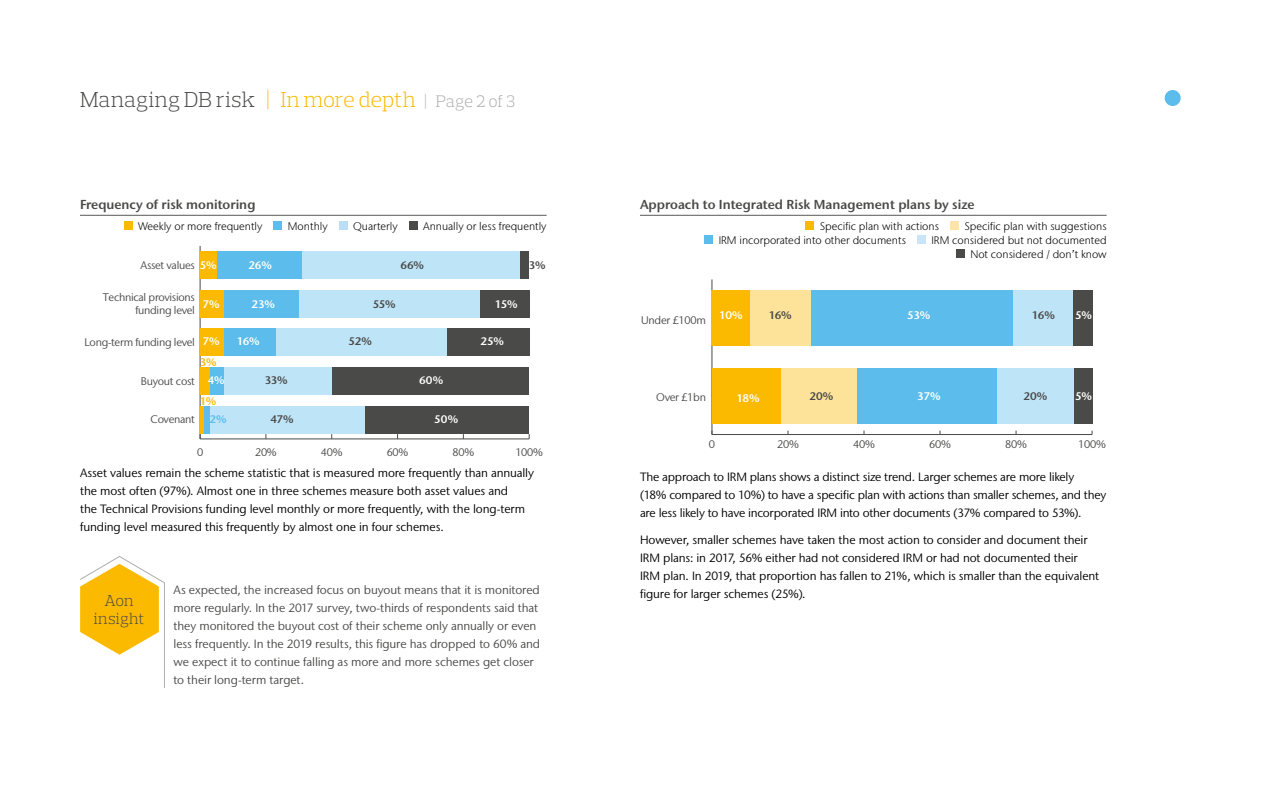
<style>
.page{position:relative;width:1280px;height:800px;background:#fff}
.page>*{position:absolute;margin:0;border:0;box-sizing:border-box;transform-origin:0 0}
.t1{font:300 22px "Prelo Slab";letter-spacing:.005em;color:#4a4a49}
.Body_Copy_8_5_13{font:300 16px/18px "Prelo Slab";letter-spacing:.01em;color:#4a4a49;text-align:center}
.Headline{font:600 13px "Stone Sans IIITC Std";color:#4a4a49}
.Body_Copy_8_5_13-2{font:12px/18px "Stone Sans IIITC Std";letter-spacing:-.01em;color:#000}
.Body_Copy_8_5_13-3{font:12px/18px "Stone Sans IIITC Std";letter-spacing:-.005em;color:#4a4a49}
.Graph_Key{font:300 11px "Stone Sans IIITC Std";color:#000}
.t2{font:11px/13.2px "Stone Sans IIITC Pro";letter-spacing:-.025em;color:#4a4a49;text-align:right}
.t3{font:600 11px/21px "Stone Sans IIITC Std";letter-spacing:-.035em;color:#fff}
.t4{font:600 11px "Stone Sans IIITC Std";letter-spacing:-.04em;color:#4a4a49}
.t5{font:600 11px/18px "Stone Sans IIITC Std";color:#fbba00}
.s1{color:#fbba00}
.s2{font-size:17px;color:#adadad}
.s3{font-family:"Stone Sans IIITC Std";font-weight:600;color:#fff}
.s4{color:#5cbceb}
</style>
<div class="page">
<hr style="left:80px;top:215px;width:467px;height:1px;background:#595959">
<div style="left:124px;top:221px;width:9px;height:9px;background:#fbba00"></div>
<div style="left:273px;top:221px;width:9px;height:9px;background:#5cbceb"></div>
<div style="left:339px;top:221px;width:9px;height:9px;background:#bbdef7"></div>
<div style="left:409px;top:221px;width:9px;height:9px;background:#4a4a49"></div>
<hr style="left:640px;top:215px;width:467px;height:1px;background:#595959">
<div style="left:805px;top:221px;width:9px;height:9px;background:#fbba00"></div>
<div style="left:950px;top:221px;width:9px;height:9px;background:#ffe3ab"></div>
<div style="left:704px;top:235px;width:9px;height:9px;background:#5cbceb"></div>
<div style="left:917px;top:235px;width:9px;height:9px;background:#cae5f9"></div>
<div style="left:956px;top:249px;width:9px;height:9px;background:#4a4a49"></div>
<svg style="left:80px;top:556px;width:85px;height:132px"></svg>
<div style="left:1165px;top:91px;width:15px;height:14px;background:#5cbceb;border-radius:50%"></div>
<div style="left:1165px;top:90px;width:16px;height:16px;border:2px solid #5cbceb;border-radius:50%"></div>
<hr style="left:200px;top:439px;width:329px;height:1px;background:#4a4a49">
<hr style="left:200px;top:246px;width:1px;height:193px;background:#4a4a49">
<div style="left:365px;top:406px;width:164px;height:28px;background:#4a4a49"></div>
<div style="left:332px;top:367px;width:197px;height:28px;background:#4a4a49"></div>
<div style="left:447px;top:329px;width:82px;height:27px;background:#4a4a49"></div>
<div style="left:480px;top:290px;width:49px;height:28px;background:#4a4a49"></div>
<div style="left:519px;top:251px;width:10px;height:28px;background:#4a4a49"></div>
<div style="left:210px;top:406px;width:155px;height:28px;background:#bee4f7"></div>
<div style="left:223px;top:367px;width:109px;height:28px;background:#bee4f7"></div>
<div style="left:276px;top:329px;width:171px;height:27px;background:#bee4f7"></div>
<div style="left:299px;top:290px;width:181px;height:28px;background:#bee4f7"></div>
<div style="left:302px;top:251px;width:217px;height:28px;background:#bee4f7"></div>
<div style="left:203px;top:406px;width:7px;height:28px;background:#5cbceb"></div>
<div style="left:210px;top:367px;width:13px;height:28px;background:#5cbceb"></div>
<div style="left:223px;top:329px;width:53px;height:27px;background:#5cbceb"></div>
<div style="left:223px;top:290px;width:76px;height:28px;background:#5cbceb"></div>
<div style="left:217px;top:251px;width:85px;height:28px;background:#5cbceb"></div>
<hr style="left:200px;top:406px;width:3px;height:28px;background:#fbba00">
<div style="left:200px;top:367px;width:10px;height:28px;background:#fbba00"></div>
<div style="left:200px;top:329px;width:23px;height:27px;background:#fbba00"></div>
<div style="left:200px;top:290px;width:23px;height:28px;background:#fbba00"></div>
<div style="left:200px;top:251px;width:17px;height:28px;background:#fbba00"></div>
<hr style="left:712px;top:434px;width:380px;height:1px;background:#4a4a49">
<hr style="left:712px;top:279px;width:1px;height:156px;background:#4a4a49">
<div style="left:1073px;top:290px;width:19px;height:56px;background:#4a4a49"></div>
<div style="left:1073px;top:368px;width:19px;height:56px;background:#4a4a49"></div>
<div style="left:997px;top:368px;width:76px;height:56px;background:#bee4f7"></div>
<div style="left:1012px;top:290px;width:61px;height:56px;background:#bee4f7"></div>
<div style="left:856px;top:368px;width:141px;height:56px;background:#5cbceb"></div>
<div style="left:811px;top:290px;width:201px;height:56px;background:#5cbceb"></div>
<div style="left:780px;top:368px;width:76px;height:56px;background:#fde399"></div>
<div style="left:750px;top:290px;width:61px;height:56px;background:#fde399"></div>
<div style="left:712px;top:368px;width:68px;height:56px;background:#fbba00"></div>
<div style="left:712px;top:290px;width:38px;height:56px;background:#fbba00"></div>
<p class="t1" style="left:80px;top:86px;width:437px">Managing DB risk <span class="s1">| In more depth</span> <span class="s2">| Page 2 of 3</span></p>
<p class="Headline" style="left:80px;top:197px;width:177px">Frequency of risk monitoring</p>
<p class="Graph_Key" style="left:138px;top:220px;width:126px">Weekly or more frequently</p>
<p class="Graph_Key" style="left:288px;top:220px;width:41px">Monthly</p>
<p class="Graph_Key" style="left:353px;top:220px;width:46px">Quarterly</p>
<p class="Graph_Key" style="left:423px;top:220px;width:125px">Annually or less frequently</p>
<p class="t2" style="left:141px;top:258px;width:78px">Asset values <span class="s3">5%</span></p>
<p class="t3" style="left:248px;top:255px;width:25px">26%</p>
<p class="t4" style="left:400px;top:259px;width:25px">66%</p>
<p class="t4" style="left:529px;top:259px;width:18px">3%</p>
<p class="t3" style="left:203px;top:294px;width:19px">7%</p>
<p class="t3" style="left:200px;top:331px;width:22px">7%<br><span class="s1">3%</span></p>
<p class="t5" style="left:210px;top:392px;width:19px;text-indent:-10px">1%<br><span class="s4">2%</span></p>
<p class="t2" style="left:103px;top:290px;width:94px">Technical provisions funding level</p>
<p class="t3" style="left:252px;top:294px;width:25px">23%</p>
<p class="t3" style="left:237px;top:331px;width:24px">16%</p>
<p class="t4" style="left:349px;top:335px;width:25px">52%</p>
<p class="t3" style="left:480px;top:331px;width:25px">25%</p>
<p class="t4" style="left:373px;top:298px;width:25px">55%</p>
<p class="t3" style="left:495px;top:294px;width:24px">15%</p>
<p class="t2" style="left:85px;top:336px;width:112px">Long-term funding level</p>
<p class="t3" style="left:208px;top:370px;width:18px">4%</p>
<p class="t4" style="left:265px;top:374px;width:25px">33%</p>
<p class="t3" style="left:419px;top:370px;width:26px">60%</p>
<p class="t2" style="left:141px;top:374px;width:55px">Buyout cost</p>
<p class="t4" style="left:271px;top:413px;width:25px">47%</p>
<p class="t3" style="left:434px;top:409px;width:25px">50%</p>
<p class="t2" style="left:151px;top:413px;width:46px">Covenant</p>
<p class="t2" style="left:197px;top:445px;width:8px">0</p>
<p class="t2" style="left:255px;top:445px;width:23px">20%</p>
<p class="t2" style="left:321px;top:445px;width:23px">40%</p>
<p class="t2" style="left:387px;top:445px;width:23px">60%</p>
<p class="t2" style="left:453px;top:445px;width:23px">80%</p>
<p class="t2" style="left:515px;top:445px;width:29px">100%</p>
<p class="Headline" style="left:640px;top:197px;width:336px">Approach to Integrated Risk Management plans by size</p>
<p class="Graph_Key" style="left:820px;top:220px;width:121px">Specific plan with actions</p>
<p class="Graph_Key" style="left:964px;top:220px;width:144px">Specific plan with suggestions</p>
<p class="Graph_Key" style="left:719px;top:234px;width:189px">IRM incorporated into other documents</p>
<p class="Graph_Key" style="left:931px;top:234px;width:177px">IRM considered but not documented</p>
<p class="Graph_Key" style="left:970px;top:248px;width:138px">Not considered / don’t know</p>
<p class="t2" style="left:641px;top:313px;width:103px">Under £100m <sup>10%</sup></p>
<p class="t4" style="left:769px;top:309px;width:25px">16%</p>
<p class="t3" style="left:907px;top:305px;width:25px">53%</p>
<p class="t4" style="left:1032px;top:309px;width:25px">16%</p>
<p class="t3" style="left:1075px;top:305px;width:18px">5%</p>
<p class="t2" style="left:656px;top:391px;width:51px">Over £1bn</p>
<p class="t4" style="left:809px;top:389px;width:26px">20%</p>
<p class="t3" style="left:917px;top:385px;width:25px">37%</p>
<p class="t4" style="left:1023px;top:389px;width:26px">20%</p>
<p class="t3" style="left:737px;top:387px;width:25px">18%</p>
<p class="t3" style="left:1075px;top:385px;width:18px">5%</p>
<p class="t2" style="left:709px;top:437px;width:8px">0</p>
<p class="t2" style="left:777px;top:437px;width:23px">20%</p>
<p class="t2" style="left:853px;top:437px;width:23px">40%</p>
<p class="t2" style="left:929px;top:437px;width:23px">60%</p>
<p class="t2" style="left:1005px;top:437px;width:23px">80%</p>
<p class="t2" style="left:1078px;top:437px;width:29px">100%</p>
<p class="Body_Copy_8_5_13-2" style="left:80px;top:464px;width:456px">Asset values remain the scheme statistic that is measured more frequently than annually the most often (97%). Almost one in three schemes measure both asset values and<br>the Technical Provisions funding level monthly or more frequently, with the long-term funding level measured this frequently by almost one in four schemes.</p>
<p class="Body_Copy_8_5_13-2" style="left:640px;top:468px;width:468px">The approach to IRM plans shows a distinct size trend. Larger schemes are more likely<br>(18% compared to 10%) to have a specific plan with actions than smaller schemes, and they are less likely to have incorporated IRM into other documents (37% compared to 53%).</p>
<p class="Body_Copy_8_5_13-2" style="left:640px;top:531px;width:461px">However, smaller schemes have taken the most action to consider and document their IRM plans: in 2017, 56% either had not considered IRM or had not documented their IRM plan. In 2019, that proportion has fallen to 21%, which is smaller than the equivalent figure for larger schemes (25%).</p>
<p class="Body_Copy_8_5_13-3" style="left:173px;top:581px;width:368px">As expected, the increased focus on buyout means that it is monitored more regularly. In the 2017 survey, two-thirds of respondents said that they monitored the buyout cost of their scheme only annually or even less frequently. In the 2019 results, this figure has dropped to 60% and we expect it to continue falling as more and more schemes get closer to their long-term target.</p>
<p class="Body_Copy_8_5_13" style="left:94px;top:592px;width:52px">Aon insight</p>
</div>
